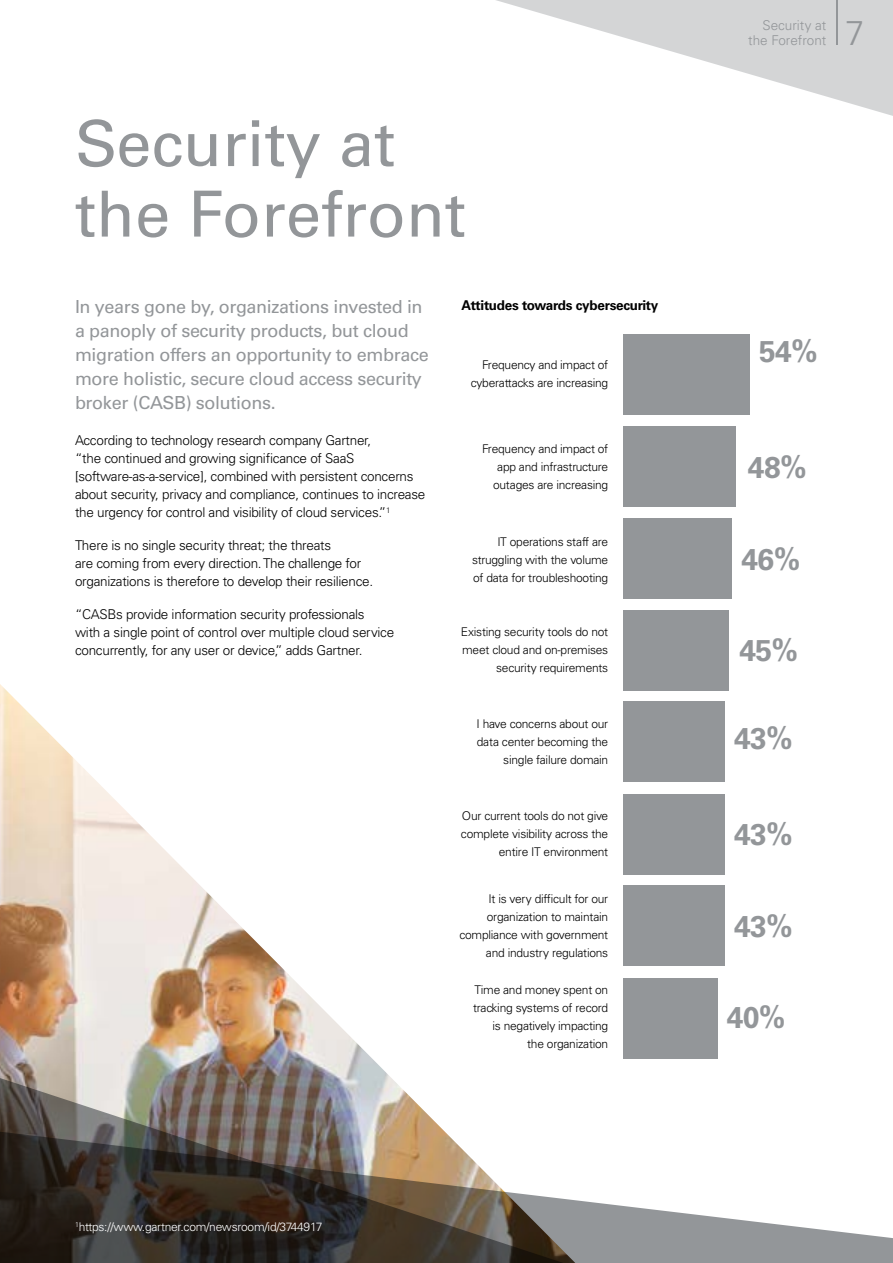
<style>
.page{position:relative;width:893px;height:1263px;background:#fff}
.page>*{position:absolute;margin:0;border:0;box-sizing:border-box;transform-origin:0 0}
.t1{font:63.6px/70.5px "Univers LT Std";color:#939699}
.t2{font:300 34.5px "Univers LT Std";color:#939699}
.t3{font:700 30px "Univers LT Std";letter-spacing:-.02em;color:#939699}
.t4{font:18px/24px "Univers LT Std";letter-spacing:-.02em;color:#939699}
.t5{font:300 13.5px/18px "Univers LT Std";letter-spacing:-.02em;color:#000}
.t6{font:700 13.5px "Univers LT Std";letter-spacing:-.02em;color:#000}
.t7{font:300 13.5px/15px "Univers LT Std";color:#939699;text-align:right}
.t8{font:300 12px/18px "Univers LT Std";letter-spacing:-.02em;color:#000;text-align:right}
.t9{font:300 12px "Univers LT Std";letter-spacing:-.02em;color:#fff}
</style>
<div class="page">
<img style="left:0;top:684px;width:391px;height:394px">
<div style="left:623px;top:334px;width:127px;height:81px;background:#939699"></div>
<div style="left:623px;top:518px;width:108px;height:81px;background:#939699"></div>
<div style="left:623px;top:427px;width:113px;height:80px;background:#939699"></div>
<div style="left:623px;top:610px;width:106px;height:81px;background:#939699"></div>
<div style="left:623px;top:702px;width:101px;height:80px;background:#939699"></div>
<div style="left:623px;top:886px;width:101px;height:80px;background:#939699"></div>
<div style="left:623px;top:794px;width:101px;height:80px;background:#939699"></div>
<div style="left:623px;top:978px;width:94px;height:80px;background:#939699"></div>
<svg style="left:563px;top:1198px;width:330px;height:65px;fill:#939699"></svg>
<svg style="left:0;top:1078px;width:563px;height:185px;background:#706860"></svg>
<svg style="left:496px;top:0;width:397px;height:116px"></svg>
<hr style="left:836px;top:0;width:1px;height:45px;background:#939699">
<h1 class="t1" style="left:75px;top:109px;width:392px">Security at the Forefront</h1>
<h3 class="t4" style="left:75px;top:295px;width:355px">In years gone by, organizations invested in a panoply of security products, but cloud migration offers an opportunity to embrace more holistic, secure cloud access security broker (CASB) solutions.</h3>
<p class="t5" style="left:75px;top:431px;width:352px">According to technology research company Gartner,<br>“the continued and growing significance of SaaS [software-as-a-service], combined with persistent concerns about security, privacy and compliance, continues to increase the urgency for control and visibility of cloud services.”<sup>1</sup></p>
<p class="t5" style="left:75px;top:536px;width:300px">There is no single security threat; the threats<br>are coming from every direction. The challenge for organizations is therefore to develop their resilience.</p>
<p class="t5" style="left:75px;top:605px;width:321px">“CASBs provide information security professionals<br>with a single point of control over multiple cloud service concurrently, for any user or device,” adds Gartner.</p>
<p class="t6" style="left:461px;top:297px;width:198px">Attitudes towards cybersecurity</p>
<p class="t8" style="left:471px;top:355px;width:139px">Frequency and impact of cyberattacks are increasing</p>
<p class="t8" style="left:482px;top:440px;width:128px">Frequency and impact of app and infrastructure outages are increasing</p>
<p class="t8" style="left:472px;top:532px;width:138px;text-align:justify;text-indent:25px">IT operations staff are struggling with the volume of data for troubleshooting</p>
<p class="t8" style="left:461px;top:623px;width:149px">Existing security tools do not meet cloud and on-premises security requirements</p>
<p class="t8" style="left:476px;top:715px;width:133px">I have concerns about our data center becoming the single failure domain</p>
<p class="t8" style="left:461px;top:807px;width:149px">Our current tools do not give complete visibility across the entire IT environment</p>
<p class="t8" style="left:459px;top:890px;width:150px">It is very difficult for our organization to maintain compliance with government and industry regulations</p>
<p class="t8" style="left:473px;top:981px;width:137px">Time and money spent on tracking systems of record is negatively impacting the organization</p>
<p class="t9" style="left:75px;top:1219px;width:249px"><sup>1</sup>https://www.gartner.com/newsroom/id/3744917</p>
<p class="t7" style="left:748px;top:18px;width:80px">Security at the Forefront</p>
<h2 class="t2" style="left:845px;top:12px;width:21px">7</h2>
<h3 class="t3" style="left:759px;top:334px;width:60px">54%</h3>
<h3 class="t3" style="left:748px;top:449px;width:60px">48%</h3>
<h3 class="t3" style="left:742px;top:542px;width:60px">46%</h3>
<h3 class="t3" style="left:739px;top:632px;width:60px">45%</h3>
<h3 class="t3" style="left:734px;top:721px;width:60px">43%</h3>
<h3 class="t3" style="left:734px;top:817px;width:60px">43%</h3>
<h3 class="t3" style="left:734px;top:909px;width:60px">43%</h3>
<h3 class="t3" style="left:727px;top:1000px;width:60px">40%</h3>
</div>
